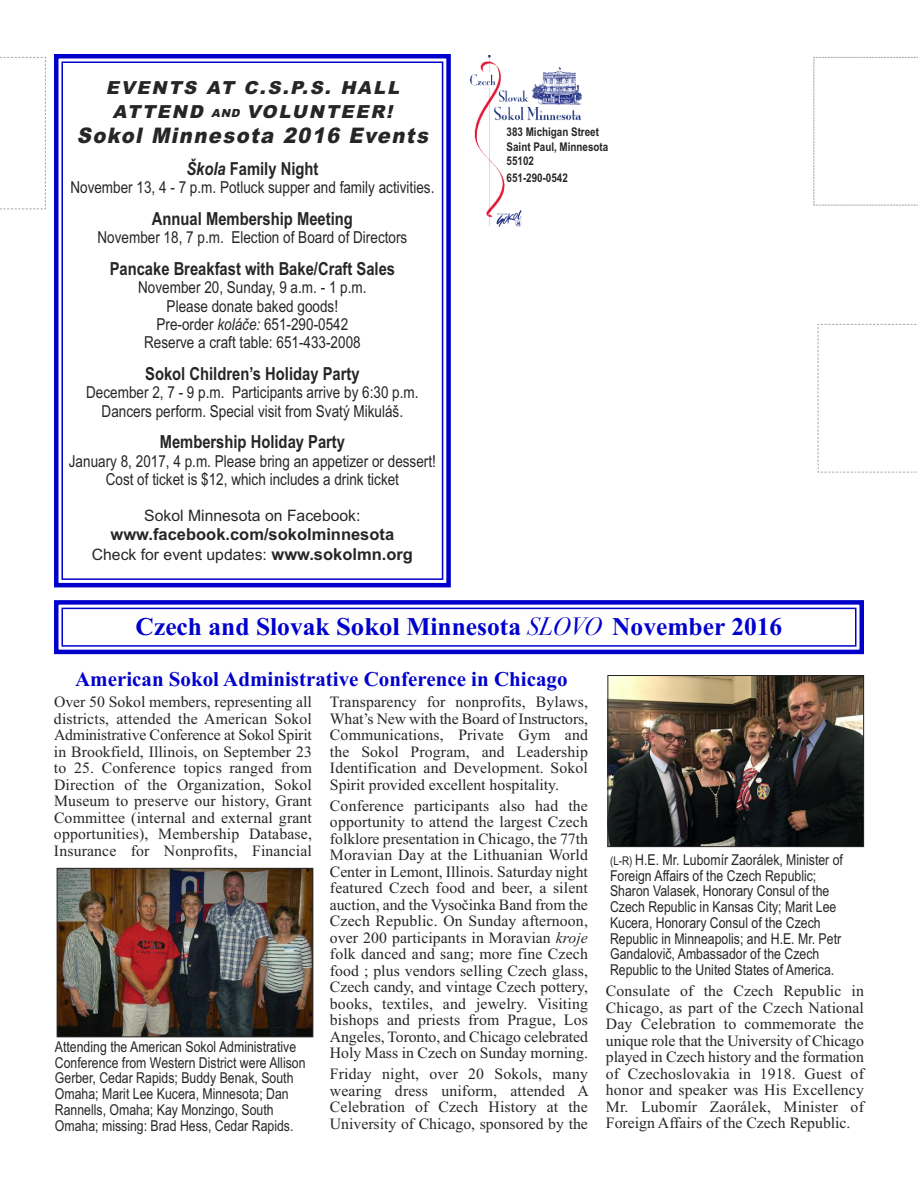
<style>
.page{position:relative;width:918px;height:1188px;background:#fff}
.page>*{position:absolute;margin:0;border:0;box-sizing:border-box;transform-origin:0 0}
.t1{font:700 25.5px "Times New Roman";color:#00c}
.t2{font:italic 900 21.45px "Arial";color:#272526;scale:.91 1}
.t3{font:700 21px "Times New Roman";color:#00c}
.t4{font:700 18px "Arial Narrow";color:#272526}
.t5{font:italic 900 18px/24px "Arial";color:#272526;text-align:center}
.t6{font:16.5px/18.3px "Arial Narrow";color:#272526;text-align:center}
.t7{font:700 16.5px "Arial";color:#272526}
.t8{font:15.75px/16.5px "Times New Roman";color:#272526;text-align:justify}
.t9{font:15.75px "Arial";color:#272526}
.t10{font:15px/15.8px "Arial Narrow";color:#272526}
.t11{font:700 12px/14.4px "Arial Narrow";color:#272526}
.s1{font-size:11.25px}
.s2{font-style:italic}
.s3{font-weight:700;font-size:16.5px}
.s4{font-family:"Bodoni Svty Two ITCTT";font-weight:400;font-style:italic}
.s5{font-size:12px}
</style>
<div class="page">
<img style="left:470px;top:55px;width:112px;height:172px">
<div style="left:54px;top:54px;width:397px;height:533px;border:4px solid #00c"></div>
<div style="left:62px;top:62px;width:381px;height:518px;border:2px solid #00c"></div>
<div style="left:54px;top:600px;width:810px;height:54px;border:4px solid #00c"></div>
<div style="left:62px;top:608px;width:794px;height:39px;border:2px solid #00c"></div>
<svg style="left:813px;top:57px;width:105px;height:149px"></svg>
<svg style="left:817px;top:324px;width:100px;height:149px"></svg>
<div style="left:507px;top:127px;width:159px;height:65px;background:#fff"></div>
<svg style="left:0;top:57px;width:46px;height:153px"></svg>
<img style="left:609px;top:677px;width:253px;height:168px">
<div style="left:607px;top:675px;width:257px;height:172px;border:1px solid #272526"></div>
<img style="left:59px;top:870px;width:252px;height:165px">
<div style="left:57px;top:868px;width:256px;height:169px;border:1px solid #272526"></div>
<p class="t5" style="left:106px;top:76px;width:300px">EVENTS AT C.S.P.S. HALL<br>ATTEND <span class="s1">AND</span> VOLUNTEER!</p>
<h2 class="t2" style="left:77px;top:123px;width:394px">Sokol Minnesota 2016 Events</h2>
<p class="t4" style="left:186px;top:158px;width:134px"><span class="s2">Škola</span> Family Night</p>
<p class="t6" style="left:70px;top:178px;width:366px">November 13, 4 - 7 p.m. Potluck supper and family activities.</p>
<p class="t4" style="left:152px;top:208px;width:202px">Annual Membership Meeting</p>
<p class="t6" style="left:97px;top:228px;width:311px">November 18, 7 p.m. Election of Board of Directors</p>
<p class="t4" style="left:110px;top:258px;width:287px">Pancake Breakfast with Bake/Craft Sales</p>
<p class="t6" style="left:138px;top:279px;width:230px">November 20, Sunday, 9 a.m. - 1 p.m.<br>Please donate baked goods!<br>Pre-order <span class="s2">koláče:</span> 651-290-0542<br>Reserve a craft table: 651-433-2008</p>
<p class="t4" style="left:145px;top:363px;width:216px">Sokol Children’s Holiday Party</p>
<p class="t6" style="left:86px;top:384px;width:334px">December 2, 7 - 9 p.m. Participants arrive by 6:30 p.m.<br>Dancers perform. Special visit from Svatý Mikuláš.</p>
<p class="t4" style="left:160px;top:432px;width:187px">Membership Holiday Party</p>
<p class="t6" style="left:69px;top:452px;width:369px">January 8, 2017, 4 p.m. Please bring an appetizer or dessert!<br>Cost of ticket is $12, which includes a drink ticket</p>
<p class="t9" style="left:144px;top:506px;width:218px">Sokol Minnesota on Facebook:</p>
<p class="t7" style="left:111px;top:525px;width:285px">www.facebook.com/sokolminnesota</p>
<p class="t9" style="left:92px;top:545px;width:323px">Check for event updates: <span class="s3">www.sokolmn.org</span></p>
<p class="t11" style="left:507px;top:125px;width:103px">383 Michigan Street<br>Saint Paul, Minnesota<br>55102</p>
<p class="t11" style="left:507px;top:170px;width:63px">651-290-0542</p>
<h1 class="t1" style="left:136px;top:612px;width:648px">Czech and Slovak Sokol Minnesota <span class="s4">SLOVO</span> November 2016</h1>
<h3 class="t3" style="left:75px;top:666px;width:494px">American Sokol Administrative Conference in Chicago</h3>
<p class="t8" style="left:54px;top:694px;width:260px">Over 50 Sokol members, representing all districts, attended the American Sokol Administrative Conference at Sokol Spirit in Brookfield, Illinois, on September 23 to 25. Conference topics ranged from Direction of the Organization, Sokol Museum to preserve our history, Grant Committee (internal and external grant opportunities), Membership Database, Insurance for Nonprofits, Financial</p>
<p class="t8" style="left:330px;top:694px;width:260px">Transparency for nonprofits, Bylaws, What’s New with the Board of Instructors, Communications, Private Gym and the Sokol Program, and Leadership Identification and Development. Sokol Spirit provided excellent hospitality.</p>
<p class="t8" style="left:330px;top:797px;width:260px">Conference participants also had the opportunity to attend the largest Czech folklore presentation in Chicago, the 77th Moravian Day at the Lithuanian World Center in Lemont, Illinois. Saturday night featured Czech food and beer, a silent auction, and the Vysočinka Band from the Czech Republic. On Sunday afternoon, over 200 participants in Moravian <span class="s2">kroje </span>folk danced and sang; more fine Czech food ; plus vendors selling Czech glass, Czech candy, and vintage Czech pottery, books, textiles, and jewelry. Visiting bishops and priests from Prague, Los Angeles, Toronto, and Chicago celebrated Holy Mass in Czech on Sunday morning.</p>
<p class="t8" style="left:330px;top:1066px;width:260px">Friday night, over 20 Sokols, many wearing dress uniform, attended A Celebration of Czech History at the University of Chicago, sponsored by the</p>
<p class="t10" style="left:55px;top:1039px;width:252px">Attending the American Sokol Administrative Conference from Western District were Allison Gerber, Cedar Rapids; Buddy Benak, South Omaha; Marit Lee Kucera, Minnesota; Dan Rannells, Omaha; Kay Monzingo, South Omaha; missing: Brad Hess, Cedar Rapids.</p>
<p class="t10" style="left:610px;top:852px;width:234px"><span class="s5">(L-R)</span> H.E. Mr. Lubomír Zaorálek, Minister of Foreign Affairs of the Czech Republic; Sharon Valasek, Honorary Consul of the Czech Republic in Kansas City; Marit Lee Kucera, Honorary Consul of the Czech Republic in Minneapolis; and H.E. Mr. Petr Gandalovič, Ambassador of the Czech Republic to the United States of America.</p>
<p class="t8" style="left:606px;top:983px;width:260px">Consulate of the Czech Republic in Chicago, as part of the Czech National Day Celebration to commemorate the unique role that the University of Chicago played in Czech history and the formation of Czechoslovakia in 1918. Guest of honor and speaker was His Excellency Mr. Lubomír Zaorálek, Minister of Foreign Affairs of the Czech Republic.</p>
</div>
